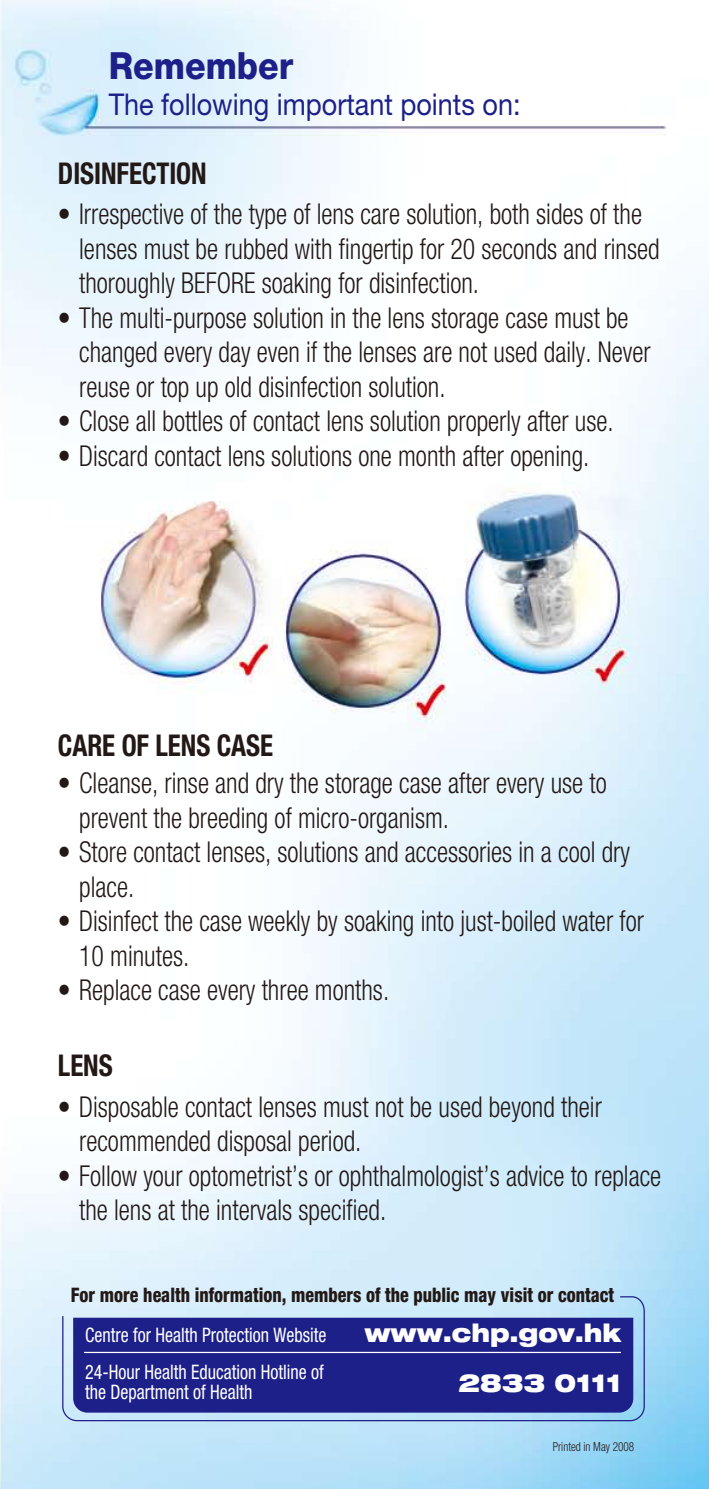
<style>
.page{position:relative;width:709px;height:1489px;background:#fff}
.page>*{position:absolute;margin:0;border:0;box-sizing:border-box;transform-origin:0 0}
.t1{font:800 37.5px "Helvetica Neue LT Std";color:#1d2088;scale:.9 1}
.t2{font:30px "Helvetica Neue LT Std";color:#1d2088;scale:.9 1}
.t3{font:700 condensed 30px "Helvetica Neue LT Std";color:#221815;scale:.9 1}
.t4{font:300 condensed 28.75px/34.5px "Helvetica Neue LT Std";color:#221815;scale:.9 1}
.t5{font:900 expanded 25px "Helvetica Neue";letter-spacing:-.005em;color:#fff;scale:.9 1}
.t6{font:condensed 20px/20px "Helvetica Neue LT Std";color:#fff;scale:.9 1}
.t7{font:800 condensed 20px "Helvetica Neue LT Std";color:#221815;scale:.9 1}
.t8{font:300 condensed 12.5px "Helvetica Neue LT Std";color:#221815;scale:.9 1}
</style>
<div class="page">
<img style="left:0;top:0;width:709px;height:1488px">
<svg style="left:62px;top:1295px;width:583px;height:126px;background:#bfdcf3"></svg>
<div style="left:73px;top:1317px;width:560px;height:95px;background:#1d2088"></div>
<hr style="left:84px;top:1351px;width:537px;height:1px;background:#fff">
<h1 class="t1" style="left:109px;top:43px;width:206px">Remember</h1>
<p class="t2" style="left:109px;top:87px;width:459px">The following important points on:</p>
<h2 class="t3" style="left:58px;top:155px;width:167px">DISINFECTION</h2>
<p class="t4" style="left:58px;top:196px;width:650px">• Irrespective of the type of lens care solution, both sides of the</p>
<p class="t4" style="left:79px;top:231px;width:646px">lenses must be rubbed with fingertip for 20 seconds and rinsed thoroughly BEFORE soaking for disinfection.</p>
<p class="t4" style="left:58px;top:300px;width:635px">• The multi-purpose solution in the lens storage case must be</p>
<p class="t4" style="left:79px;top:334px;width:636px">changed every day even if the lenses are not used daily. Never reuse or top up old disinfection solution.</p>
<p class="t4" style="left:58px;top:403px;width:619px">• Close all bottles of contact lens solution properly after use.</p>
<p class="t4" style="left:58px;top:438px;width:592px">• Discard contact lens solutions one month after opening.</p>
<h2 class="t3" style="left:58px;top:727px;width:241px">CARE OF LENS CASE</h2>
<p class="t4" style="left:58px;top:765px;width:611px">• Cleanse, rinse and dry the storage case after every use to</p>
<p class="t4" style="left:79px;top:800px;width:412px">prevent the breeding of micro-organism.</p>
<p class="t4" style="left:58px;top:834px;width:637px">• Store contact lenses, solutions and accessories in a cool dry</p>
<p class="t4" style="left:79px;top:869px;width:63px">place.</p>
<p class="t4" style="left:58px;top:903px;width:652px">• Disinfect the case weekly by soaking into just-boiled water for</p>
<p class="t4" style="left:79px;top:938px;width:124px">10 minutes.</p>
<p class="t4" style="left:58px;top:972px;width:369px">• Replace case every three months.</p>
<h2 class="t3" style="left:58px;top:1047px;width:62px">LENS</h2>
<p class="t4" style="left:58px;top:1088px;width:606px">• Disposable contact lenses must not be used beyond their</p>
<p class="t4" style="left:79px;top:1123px;width:315px">recommended disposal period.</p>
<p class="t4" style="left:58px;top:1157px;width:672px">• Follow your optometrist’s or ophthalmologist’s advice to replace</p>
<p class="t4" style="left:79px;top:1192px;width:342px">the lens at the intervals specified.</p>
<p class="t7" style="left:71px;top:1282px;width:605px">For more health information, members of the public may visit or contact</p>
<p class="t6" style="left:85px;top:1324px;width:269px">Centre for Health Protection Website</p>
<p class="t5" style="left:364px;top:1316px;width:287px">www.chp.gov.hk</p>
<p class="t6" style="left:85px;top:1361px;width:266px">24-Hour Health Education Hotline of the Department of Health</p>
<p class="t5" style="left:458px;top:1366px;width:182px">2833 0111</p>
<p class="t8" style="left:552px;top:1439px;width:92px">Printed in May 2008</p>
</div>
